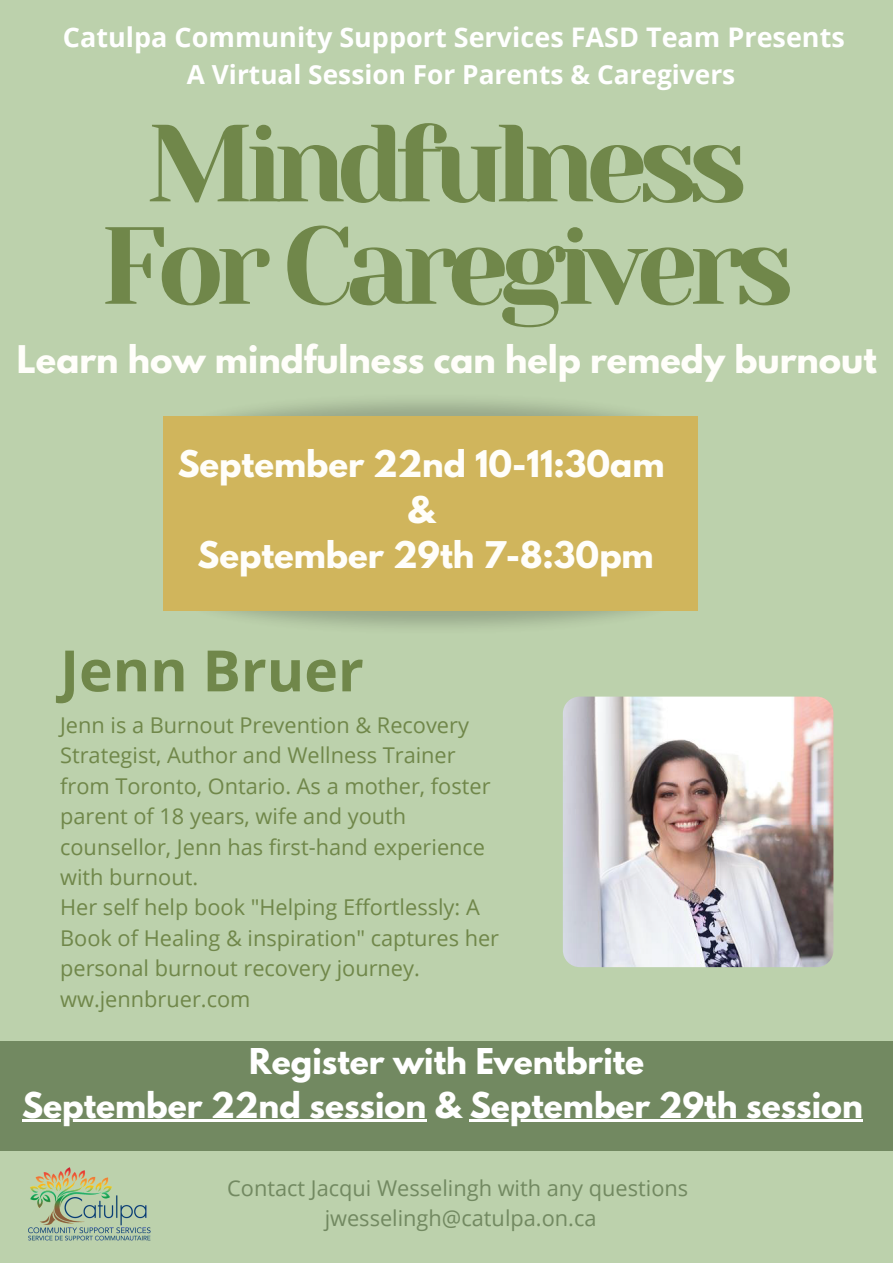
<style>
.page{position:relative;width:893px;height:1263px;background:#bcd1ac}
.page>*{position:absolute;margin:0;border:0;box-sizing:border-box;transform-origin:0 0}
.t1{font:109.35px "Yeseva One";letter-spacing:-.085em;color:#70874a}
.t2{font:700 57px "Open Sans";color:#70874a}
.t3{font:700 33.75px "League Spartan";color:#fffefa}
.t4{font:700 32.62px "League Spartan";color:#fffefa}
.t5{font:700 31.5px "League Spartan";color:#fff}
.t6{font:700 27px "Open Sans";color:#fff}
.t7{font:700 26.25px "Open Sans";color:#fff}
.t8{font:21.75px/30.4px "Open Sans";color:#70874a}
.t9{font:21.75px "Open Sans";color:#728961}
</style>
<div class="page">
<div style="left:0;top:1041px;width:893px;height:109px;background:#728961"></div>
<img style="left:26px;top:1150px;width:126px;height:91px">
<img style="left:563px;top:696px;width:270px;height:271px;border-radius:17px">
<img style="left:163px;top:560px;width:477px;height:67px">
<img style="left:163px;top:401px;width:535px;height:66px">
<div style="left:164px;top:417px;width:534px;height:194px;background:#d0b55c"></div>
<hr style="left:22px;top:1119px;width:404px;height:3px;background:#fff">
<hr style="left:470px;top:1119px;width:393px;height:3px;background:#fff">
<p class="t6" style="left:63px;top:18px;width:783px">Catulpa Community Support Services FASD Team Presents</p>
<p class="t7" style="left:187px;top:55px;width:550px">A Virtual Session For Parents &amp; Caregivers</p>
<p class="t1" style="left:146px;top:101px;width:602px">Mindfulness</p>
<p class="t1" style="left:100px;top:204px;width:695px">For Caregivers</p>
<p class="t3" style="left:17px;top:343px;width:861px">Learn how mindfulness can help remedy burnout</p>
<p class="t4" style="left:178px;top:448px;width:488px">September 22nd 10-11:30am</p>
<p class="t4" style="left:407px;top:493px;width:29px">&amp;</p>
<p class="t4" style="left:197px;top:539px;width:458px">September 29th 7-8:30pm</p>
<p class="t2" style="left:60px;top:630px;width:305px">Jenn Bruer</p>
<p class="t8" style="left:60px;top:709px;width:432px">Jenn is a Burnout Prevention &amp; Recovery Strategist, Author and Wellness Trainer from Toronto, Ontario. As a mother, foster parent of 18 years, wife and youth counsellor, Jenn has first-hand experience with burnout.</p>
<p class="t8" style="left:60px;top:892px;width:440px">Her self help book "Helping Effortlessly: A<br>Book of Healing &amp; inspiration" captures her personal burnout recovery journey.</p>
<p class="t8" style="left:60px;top:983px;width:192px">ww.jennbruer.com</p>
<p class="t5" style="left:249px;top:1045px;width:396px">Register with Eventbrite</p>
<p class="t5" style="left:22px;top:1089px;width:842px">September 22nd session &amp; September 29th session</p>
<p class="t9" style="left:227px;top:1172px;width:462px">Contact Jacqui Wesselingh with any questions</p>
<p class="t9" style="left:325px;top:1203px;width:273px">jwesselingh@catulpa.on.ca</p>
</div>
